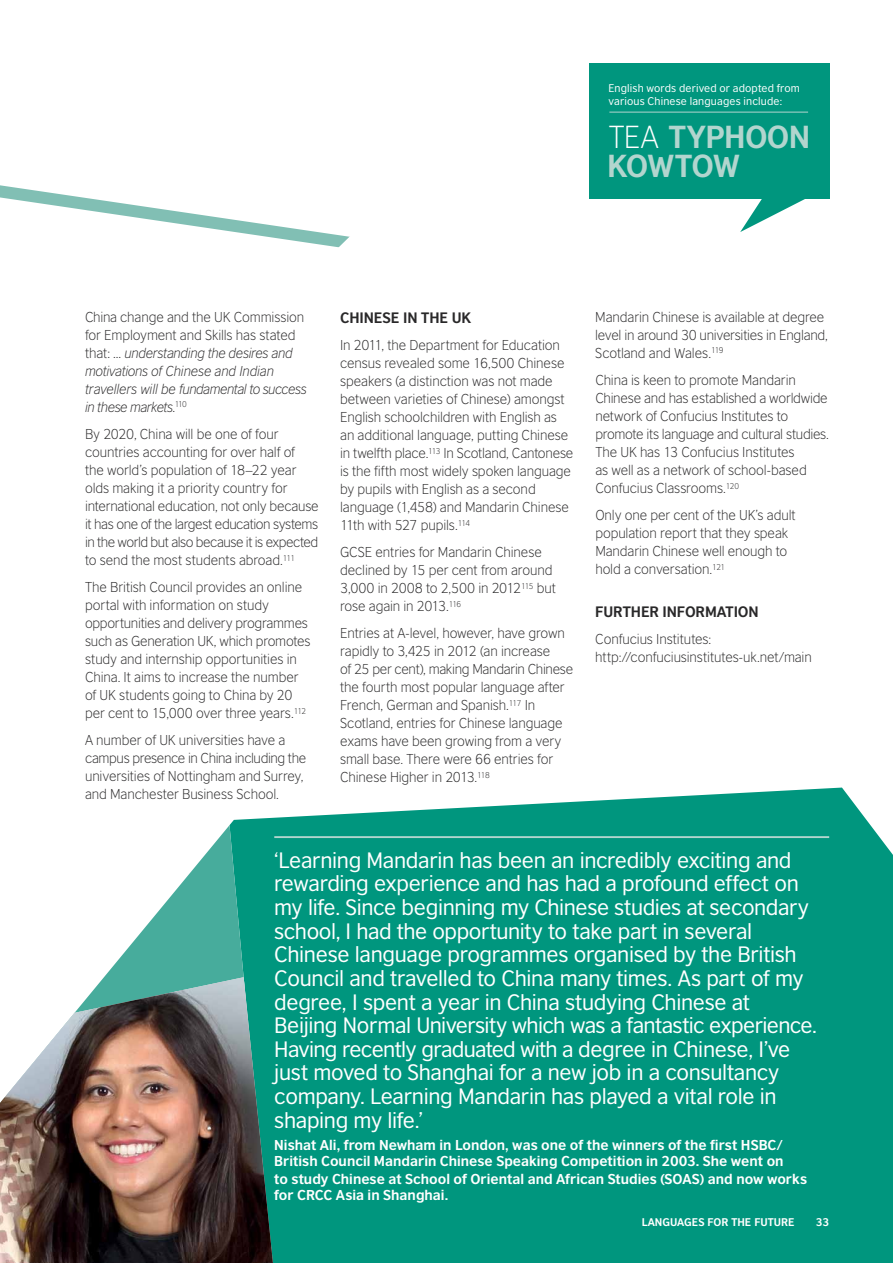
<style>
.page{position:relative;width:893px;height:1263px;background:#fff}
.page>*{position:absolute;margin:0;border:0;box-sizing:border-box;transform-origin:0 0}
.t1{font:700 30px/28.5px "British Council Sans";letter-spacing:-.025em;color:#b2d5ce}
.t2{font:21px/23.7px "British Council Sans";letter-spacing:-.015em;color:#fff}
.t3{font:700 14.25px "British Council Sans";letter-spacing:-.005em;color:#292829}
.t4{font:300 13.5px/18px "British Council Sans";letter-spacing:-.01em;color:#292829}
.t5{font:700 13.5px/16px "British Council Sans";color:#fff}
.t6{font:italic 300 13.5px/18px "British Council Sans";letter-spacing:-.025em;color:#292829}
.t7{font:10.5px/12.8px "British Council Sans";letter-spacing:.015em;color:#fff}
.t8{font:700 10.5px "British Council Sans";color:#fff}
.s1{font-weight:300;color:#fff}
.s2{font-style:normal}
</style>
<div class="page">
<svg style="left:0;top:185px;width:337px;height:62px"></svg>
<svg style="left:337px;top:235px;width:13px;height:13px"></svg>
<div style="left:270px;top:914px;width:623px;height:349px;background:#00967e"></div>
<svg style="left:229px;top:787px;width:664px;height:127px;background:#26a591"></svg>
<svg style="left:104px;top:825px;width:166px;height:152px"></svg>
<hr style="left:274px;top:836px;width:555px;height:2px;background:#b2d5ce">
<img style="left:0;top:977px;width:273px;height:286px">
<div style="left:589px;top:64px;width:240px;height:135px;background:#00967e"></div>
<svg style="left:740px;top:199px;width:65px;height:33px"></svg>
<hr style="left:609px;top:112px;width:199px;height:1px;background:#b2d5ce">
<p class="t7" style="left:608px;top:82px;width:193px">English words derived or adopted from various Chinese languages include:</p>
<h1 class="t1" style="left:607px;top:122px;width:205px"><span class="s1">TEA</span> TYPHOON<br>KOWTOW</h1>
<p class="t6" style="left:85px;top:308px;width:223px"><span class="s2">China change and the UK Commission for Employment and Skills has stated that: ...</span> understanding the desires and motivations of Chinese and Indian travellers will be fundamental to success in these markets<span class="s2">.</span><sup>110</sup></p>
<p class="t4" style="left:85px;top:425px;width:235px">By 2020, China will be one of four countries accounting for over half of<br>the world’s population of 18–22 year olds making it a priority country for international education, not only because it has one of the largest education systems in the world but also because it is expected to send the most students abroad.<sup>111</sup></p>
<p class="t4" style="left:85px;top:578px;width:227px">The British Council provides an online portal with information on study opportunities and delivery programmes such as Generation UK, which promotes study and internship opportunities in China. It aims to increase the number of UK students going to China by 20 per cent to 15,000 over three years.<sup>112</sup></p>
<p class="t4" style="left:85px;top:731px;width:223px">A number of UK universities have a campus presence in China including the universities of Nottingham and Surrey, and Manchester Business School.</p>
<p class="t3" style="left:340px;top:309px;width:133px">Chinese in the UK</p>
<p class="t4" style="left:340px;top:336px;width:235px">In 2011, the Department for Education census revealed some 16,500 Chinese speakers (a distinction was not made between varieties of Chinese) amongst English schoolchildren with English as an additional language, putting Chinese in twelfth place.<sup>113</sup> In Scotland, Cantonese is the fifth most widely spoken language by pupils with English as a second language (1,458) and Mandarin Chinese 11th with 527 pupils.<sup>114</sup></p>
<p class="t4" style="left:340px;top:543px;width:217px">GCSE entries for Mandarin Chinese declined by 15 per cent from around<br>3,000 in 2008 to 2,500 in 2012<sup>115</sup> but rose again in 2013.<sup>116</sup></p>
<p class="t4" style="left:340px;top:624px;width:235px">Entries at A-level, however, have grown rapidly to 3,425 in 2012 (an increase<br>of 25 per cent), making Mandarin Chinese the fourth most popular language after French, German and Spanish.<sup>117</sup> In Scotland, entries for Chinese language exams have been growing from a very small base. There were 66 entries for Chinese Higher in 2013.<sup>118</sup></p>
<p class="t4" style="left:595px;top:308px;width:234px">Mandarin Chinese is available at degree level in around 30 universities in England,<br>Scotland and Wales.<sup>119</sup></p>
<p class="t4" style="left:595px;top:371px;width:235px">China is keen to promote Mandarin Chinese and has established a worldwide network of Confucius Institutes to promote its language and cultural studies.<br>The UK has 13 Confucius Institutes<br>as well as a network of school-based Confucius Classrooms.<sup>120</sup></p>
<p class="t4" style="left:595px;top:506px;width:202px">Only one per cent of the UK’s adult population report that they speak<br>Mandarin Chinese well enough to hold a conversation.<sup>121</sup></p>
<p class="t3" style="left:595px;top:603px;width:120px">Further informat</p>
<p class="t3" style="left:734px;top:603px;width:27px">ion</p>
<p class="t4" style="left:595px;top:630px;width:218px">Confucius Institutes: http://confuciusinstitutes-uk.net/main</p>
<p class="t2" style="left:274px;top:848px;width:544px">‘Learning Mandarin has been an incredibly exciting and rewarding experience and has had a profound effect on my life. Since beginning my Chinese studies at secondary school, I had the opportunity to take part in several Chinese language programmes organised by the British Council and travelled to China many times. As part of my degree, I spent a year in China studying Chinese at Beijing Normal University which was a fantastic experience.<br>Having recently graduated with a degree in Chinese, I’ve just moved to Shanghai for a new job in a consultancy company. Learning Mandarin has played a vital role in shaping my life.’</p>
<p class="t5" style="left:274px;top:1137px;width:511px">Nishat Ali, from Newham in London, was one of the winners of the first HSBC/<br>British Council Mandarin Chinese Speaking Competition in 2003. She went on</p>
<p class="t5" style="left:274px;top:1171px;width:534px">to study Chinese at School of Oriental and African Studies (SOAS) and now works for CRCC Asia in Shanghai.</p>
<p class="t8" style="left:642px;top:1215px;width:154px">Languages for the Future</p>
<p class="t8" style="left:816px;top:1215px;width:15px">33</p>
</div>
